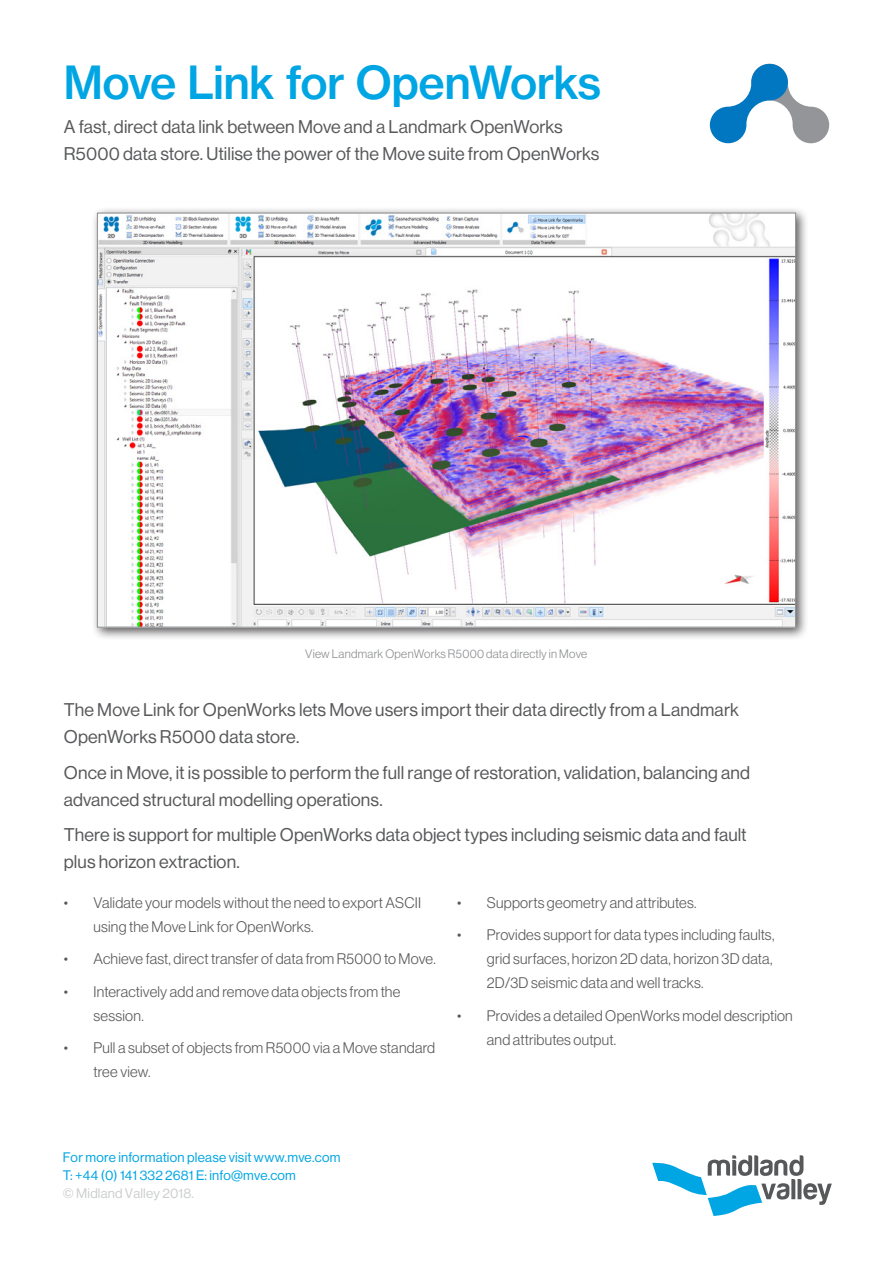
<style>
.page{position:relative;width:893px;height:1263px;background:#fff}
.page>*{position:absolute;margin:0;border:0;box-sizing:border-box;transform-origin:0 0}
.Page_Heading_30pt{font:45px "N Haas Grotesk TX Std 65 Md";letter-spacing:-.02em;color:#00a5e3}
.Intro_12pt{font:18px/27px "N Haas Grotesk DS Std 55 Rg";letter-spacing:.005em;color:#57585a}
.t1{font:15px/24px "N Haas Grotesk DS Std 45 Lt";letter-spacing:.015em;color:#57585a}
.t2{font:13.5px/18px "N Haas Grotesk DS Std 55 Rg";letter-spacing:.01em;color:#00a5e3}
.t3{font:13.5px "N Haas Grotesk DS Std 55 Rg";letter-spacing:.01em;color:#cccece}
.Image_Caption_8pt{font:12px "N Haas Grotesk DS Std 45 Lt";letter-spacing:.02em;color:#8a8c8f}
</style>
<div class="page">
<svg style="left:652px;top:1155px;width:180px;height:61px"></svg>
<svg style="left:710px;top:64px;width:119px;height:79px"></svg>
<div style="left:91px;top:206px;width:718px;height:435px;background:#231f20;opacity:.75"></div>
<img style="left:99px;top:215px;width:695px;height:411px">
<p class="Page_Heading_30pt" style="left:63px;top:54px;width:539px">Move Link for OpenWorks</p>
<p class="Intro_12pt" style="left:64px;top:113px;width:537px">A fast, direct data link between Move and a Landmark OpenWorks<br>R5000 data store. Utilise the power of the Move suite from OpenWorks</p>
<p class="Image_Caption_8pt" style="left:305px;top:647px;width:284px">View Landmark OpenWorks R5000 data directly in Move</p>
<p class="Intro_12pt" style="left:64px;top:696px;width:677px">The Move Link for OpenWorks lets Move users import their data directly from a Landmark<br>OpenWorks R5000 data store.</p>
<p class="Intro_12pt" style="left:64px;top:759px;width:688px">Once in Move, it is possible to perform the full range of restoration, validation, balancing and advanced structural modelling operations.</p>
<p class="Intro_12pt" style="left:64px;top:821px;width:684px">There is support for multiple OpenWorks data object types including seismic data and fault plus horizon extraction.</p>
<p class="t1" style="left:94px;top:891px;width:329px;text-indent:-30px">• Validate your models without the need to export ASCII using the Move Link for OpenWorks.</p>
<p class="t1" style="left:64px;top:947px;width:374px">• Achieve fast, direct transfer of data from R5000 to Move.</p>
<p class="t1" style="left:94px;top:980px;width:308px;text-indent:-30px">• Interactively add and remove data objects from the session.</p>
<p class="t1" style="left:94px;top:1036px;width:343px;text-indent:-30px">• Pull a subset of objects from R5000 via a Move standard tree view.</p>
<p class="t1" style="left:457px;top:891px;width:241px">• Supports geometry and attributes.</p>
<p class="t1" style="left:487px;top:923px;width:289px;text-indent:-30px">• Provides support for data types including faults, grid surfaces, horizon 2D data, horizon 3D data,<br>2D/3D seismic data and well tracks.</p>
<p class="t1" style="left:487px;top:1004px;width:307px;text-indent:-30px">• Provides a detailed OpenWorks model description and attributes output.</p>
<p class="t2" style="left:63px;top:1149px;width:279px">For more information please visit www.mve.com<br>T: +44 (0) 141 332 2681 E: info@mve.com</p>
<p class="t3" style="left:63px;top:1186px;width:132px">© Midland Valley 2018.</p>
</div>
